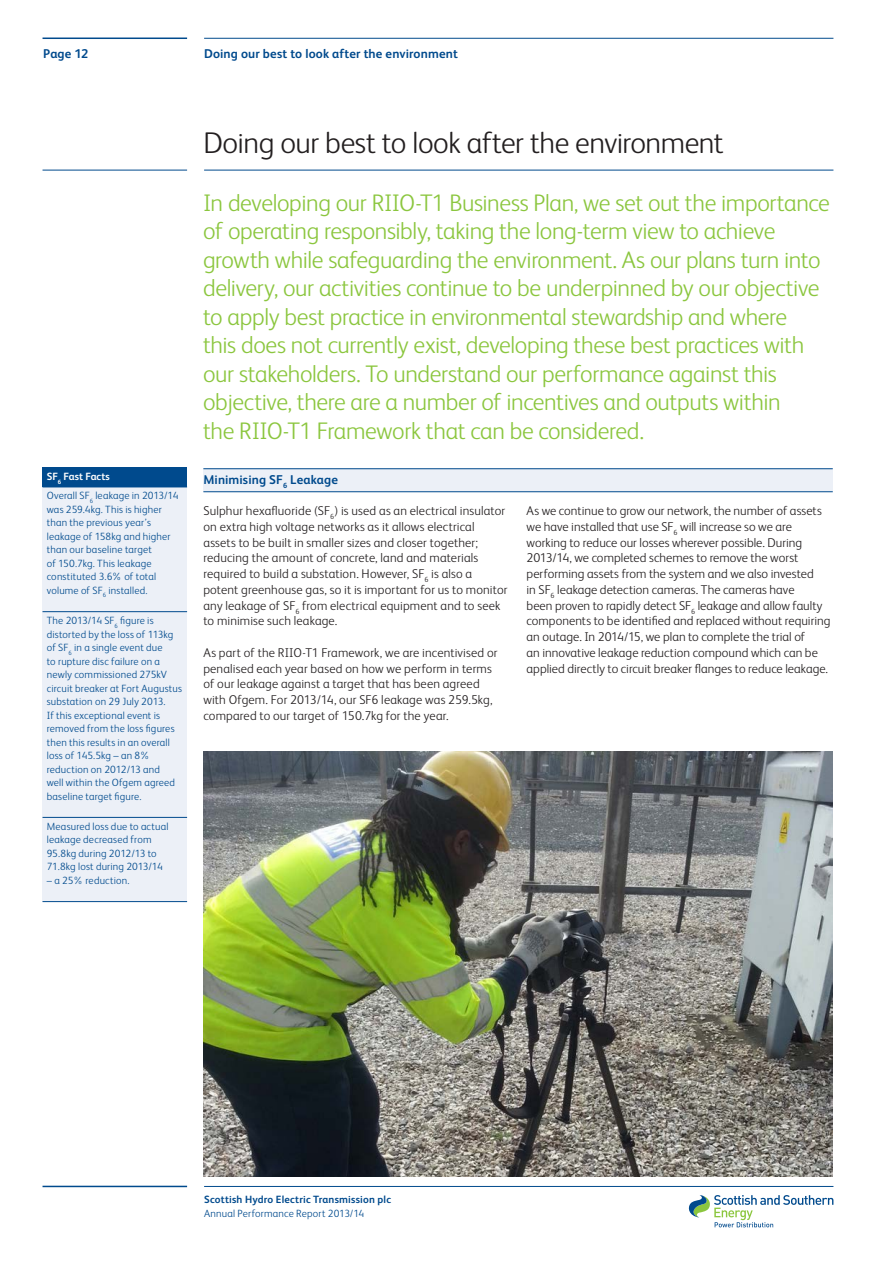
<style>
.page{position:relative;width:893px;height:1263px;background:#fff}
.page>*{position:absolute;margin:0;border:0;box-sizing:border-box;transform-origin:0 0}
.t1{font:300 30px "FS Albert";letter-spacing:-.015em;color:#231f20}
.t2{font:300 24px/28.5px "FS Albert";letter-spacing:-.015em;color:#8bc63e}
.t3{font:300 12.75px/15.8px "FS Albert";letter-spacing:.005em;color:#231f20}
.t4{font:700 12.75px "FS Albert";letter-spacing:.01em;color:#004a8d}
.t5{font:300 10.5px/13.5px "FS Albert";letter-spacing:.015em;color:#004a8d}
.t6{font:700 10.5px "FS Albert";letter-spacing:.015em;color:#004a8d}
.t7{font:700 10.5px "FS Albert";color:#fff}
</style>
<div class="page">
<hr style="left:204px;top:38px;width:629px;height:1px;background:#004a8d">
<hr style="left:43px;top:38px;width:144px;height:1px;background:#004a8d">
<svg style="left:688px;top:1195px;width:145px;height:32px"></svg>
<hr style="left:204px;top:1186px;width:629px;height:1px;background:#004a8d">
<hr style="left:43px;top:1186px;width:144px;height:1px;background:#004a8d">
<hr style="left:204px;top:170px;width:629px;height:1px;background:#004a8d">
<hr style="left:43px;top:170px;width:144px;height:1px;background:#004a8d">
<div style="left:203px;top:468px;width:630px;height:24px;background:#ecf0f7"></div>
<hr style="left:203px;top:468px;width:630px;height:1px;background:#004a8d">
<hr style="left:203px;top:491px;width:630px;height:1px;background:#004a8d">
<div style="left:43px;top:471px;width:144px;height:430px;background:#ecf0f7"></div>
<div style="left:43px;top:468px;width:144px;height:19px;background:#004a8d"></div>
<hr style="left:43px;top:611px;width:144px;height:1px;background:#004a8d">
<hr style="left:43px;top:487px;width:144px;height:1px;background:#004a8d">
<hr style="left:43px;top:817px;width:144px;height:1px;background:#004a8d">
<hr style="left:43px;top:901px;width:144px;height:1px;background:#004a8d">
<img style="left:203px;top:751px;width:629px;height:426px">
<p class="t4" style="left:43px;top:47px;width:47px">Page 12</p>
<p class="t4" style="left:204px;top:47px;width:255px">Doing our best to look after the environment</p>
<p class="t7" style="left:47px;top:471px;width:65px">SF<sub>6</sub> Fast Facts</p>
<p class="t5" style="left:47px;top:489px;width:133px">Overall SF<sub>6</sub> leakage in 2013/14 was 259.4kg. This is higher than the previous year’s leakage of 158kg and higher than our baseline target<br>of 150.7kg. This leakage constituted 3.6% of total volume of SF<sub>6</sub> installed.</p>
<p class="t5" style="left:47px;top:614px;width:137px">The 2013/14 SF<sub>6</sub> figure is distorted by the loss of 113kg of SF<sub>6</sub> in a single event due<br>to rupture disc failure on a newly commissioned 275kV circuit breaker at Fort Augustus substation on 29 July 2013.<br>If this exceptional event is removed from the loss figures then this results in an overall loss of 145.5kg – an 8% reduction on 2012/13 and<br>well within the Ofgem agreed baseline target figure.</p>
<p class="t5" style="left:47px;top:819px;width:123px">Measured loss due to actual leakage decreased from<br>95.8kg during 2012/13 to<br>71.8kg lost during 2013/14</p>
<p class="t5" style="left:47px;top:873px;width:84px">– a 25% reduction.</p>
<p class="t1" style="left:203px;top:125px;width:522px">Doing our best to look after the environment</p>
<p class="t2" style="left:203px;top:188px;width:628px">In developing our RIIO-T1 Business Plan, we set out the importance of operating responsibly, taking the long-term view to achieve growth while safeguarding the environment. As our plans turn into delivery, our activities continue to be underpinned by our objective to apply best practice in environmental stewardship and where<br>this does not currently exist, developing these best practices with our stakeholders. To understand our performance against this objective, there are a number of incentives and outputs within<br>the RIIO-T1 Framework that can be considered.</p>
<p class="t4" style="left:203px;top:472px;width:136px">Minimising SF<sub>6</sub> Leakage</p>
<p class="t3" style="left:203px;top:503px;width:306px">Sulphur hexafluoride (SF<sub>6</sub>) is used as an electrical insulator on extra high voltage networks as it allows electrical assets to be built in smaller sizes and closer together; reducing the amount of concrete, land and materials required to build a substation. However, SF<sub>6</sub> is also a potent greenhouse gas, so it is important for us to monitor any leakage of SF<sub>6</sub> from electrical equipment and to seek to minimise such leakage.</p>
<p class="t3" style="left:203px;top:644px;width:296px">As part of the RIIO-T1 Framework, we are incentivised or penalised each year based on how we perform in terms of our leakage against a target that has been agreed with Ofgem. For 2013/14, our SF6 leakage was 259.5kg, compared to our target of 150.7kg for the year.</p>
<p class="t3" style="left:527px;top:503px;width:305px">As we continue to grow our network, the number of assets we have installed that use SF<sub>6</sub> will increase so we are working to reduce our losses wherever possible. During 2013/14, we completed schemes to remove the worst performing assets from the system and we also invested<br>in SF<sub>6</sub> leakage detection cameras. The cameras have<br>been proven to rapidly detect SF<sub>6</sub> leakage and allow faulty components to be identified and replaced without requiring an outage. In 2014/15, we plan to complete the trial of<br>an innovative leakage reduction compound which can be applied directly to circuit breaker flanges to reduce leakage.</p>
<p class="t6" style="left:204px;top:1193px;width:188px">Scottish Hydro Electric Transmission plc</p>
<p class="t5" style="left:204px;top:1206px;width:162px">Annual Performance Report 2013/14</p>
</div>
